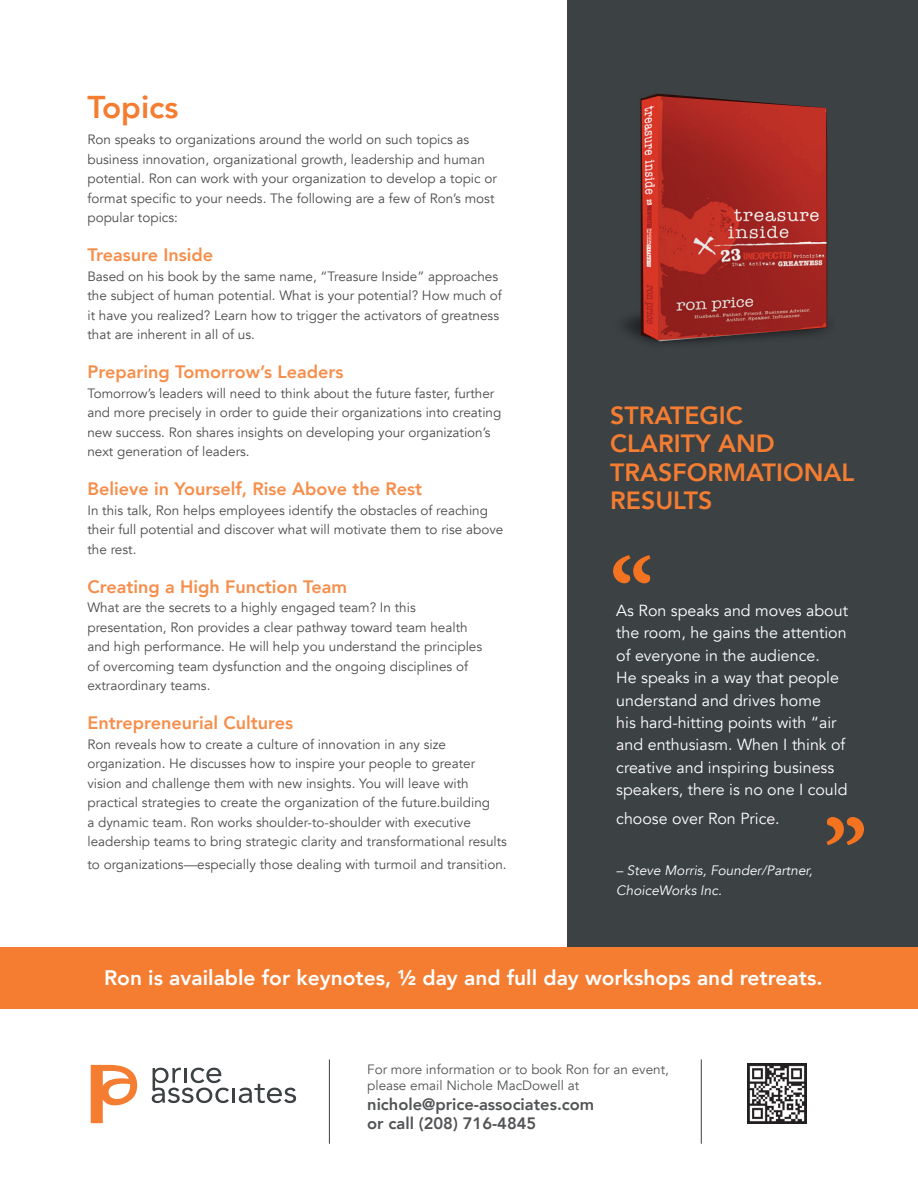
<style>
.page{position:relative;width:918px;height:1188px;background:#fff}
.page>*{position:absolute;margin:0;border:0;box-sizing:border-box;transform-origin:0 0}
.t1{font:800 31.5px "Avenir";color:#f47d31}
.t2{font:800 24.9px/28.5px "Avenir";color:#f47d31}
.t3{font:800 21px "Avenir";color:#fff}
.t4{font:800 18px "Avenir";color:#f68e4b}
.t5{font:800 16.5px/19.8px "Avenir";color:#515355}
.t6{font:16.05px/22.4px "Avenir";color:#fff}
.t7{font:italic 13.65px/19.8px "Avenir";color:#fff}
.t8{font:13.5px/19.5px "Avenir";color:#4b4c4d}
.t9{font:13.5px/16.2px "Avenir";color:#515355}
</style>
<div class="page">
<div style="left:567px;top:0;width:351px;height:958px;background:#3c4144"></div>
<svg style="left:613px;top:555px;width:38px;height:28px"></svg>
<svg style="left:827px;top:817px;width:37px;height:28px"></svg>
<svg style="left:91px;top:1065px;width:46px;height:58px"></svg>
<hr style="left:232px;top:1088px;width:3px;height:15px;background:#3c4144">
<svg style="left:239px;top:1084px;width:57px;height:19px"></svg>
<svg style="left:152px;top:1068px;width:77px;height:35px"></svg>
<img style="left:747px;top:1064px;width:60px;height:59px">
<img style="left:624px;top:93px;width:204px;height:251px">
<img style="left:642px;top:96px;width:185px;height:245px">
<hr style="left:329px;top:1059px;width:1px;height:85px;background:#3c4144">
<hr style="left:701px;top:1059px;width:1px;height:85px;background:#3c4144">
<div style="left:0;top:947px;width:918px;height:62px;background:#f47d31"></div>
<h1 class="t1" style="left:87px;top:82px;width:93px">Topics</h1>
<p class="t8" style="left:87px;top:130px;width:411px">Ron speaks to organizations around the world on such topics as business innovation, organizational growth, leadership and human potential. Ron can work with your organization to develop a topic or format specific to your needs. The following are a few of Ron’s most popular topics:</p>
<h3 class="t4" style="left:87px;top:241px;width:127px">Treasure Inside</h3>
<p class="t8" style="left:87px;top:266px;width:416px">Based on his book by the same name, “Treasure Inside” approaches the subject of human potential. What is your potential? How much of it have you realized? Learn how to trigger the activators of greatness that are inherent in all of us.</p>
<h3 class="t4" style="left:87px;top:358px;width:257px">Preparing Tomorrow’s Leaders</h3>
<p class="t8" style="left:87px;top:383px;width:415px">Tomorrow’s leaders will need to think about the future faster, further and more precisely in order to guide their organizations into creating new success. Ron shares insights on developing your organization’s next generation of leaders.</p>
<h3 class="t4" style="left:87px;top:475px;width:336px">Believe in Yourself, Rise Above the Rest</h3>
<p class="t8" style="left:87px;top:500px;width:417px">In this talk, Ron helps employees identify the obstacles of reaching their full potential and discover what will motivate them to rise above the rest.</p>
<h3 class="t4" style="left:87px;top:572px;width:261px">Creating a High Function Team</h3>
<p class="t8" style="left:87px;top:598px;width:396px">What are the secrets to a highly engaged team? In this presentation, Ron provides a clear pathway toward team health and high performance. He will help you understand the principles of overcoming team dysfunction and the ongoing disciplines of extraordinary teams.</p>
<h3 class="t4" style="left:87px;top:709px;width:207px">Entrepreneurial Cultures</h3>
<p class="t8" style="left:87px;top:734px;width:421px">Ron reveals how to create a culture of innovation in any size organization. He discusses how to inspire your people to greater vision and challenge them with new insights. You will leave with practical strategies to create the organization of the future.building<br>a dynamic team. Ron works shoulder-to-shoulder with executive leadership teams to bring strategic clarity and transformational results</p>
<p class="t8" style="left:87px;top:854px;width:421px">to organizations—especially those dealing with turmoil and transition.</p>
<h2 class="t2" style="left:610px;top:401px;width:246px">STRATEGIC<br>CLARITY AND<br>TRASFORMATIONAL<br>RESULTS</h2>
<p class="t6" style="left:616px;top:600px;width:233px">As Ron speaks and moves about the room, he gains the attention of everyone in the audience.<br>He speaks in a way that people understand and drives home<br>his hard-hitting points with “air and enthusiasm. When I think of creative and inspiring business speakers, there is no one I could</p>
<p class="t6" style="left:616px;top:808px;width:165px">choose over Ron Price.</p>
<p class="t7" style="left:616px;top:861px;width:198px">– Steve Morris, Founder/Partner,<br>ChoiceWorks Inc.</p>
<h3 class="t3" style="left:104px;top:962px;width:720px">Ron is available for keynotes, ½ day and full day workshops and retreats.</h3>
<p class="t9" style="left:367px;top:1061px;width:303px">For more information or to book Ron for an event, please email Nichole MacDowell at</p>
<p class="t5" style="left:367px;top:1094px;width:229px">nichole@price-associates.com or call (208) 716-4845</p>
</div>
